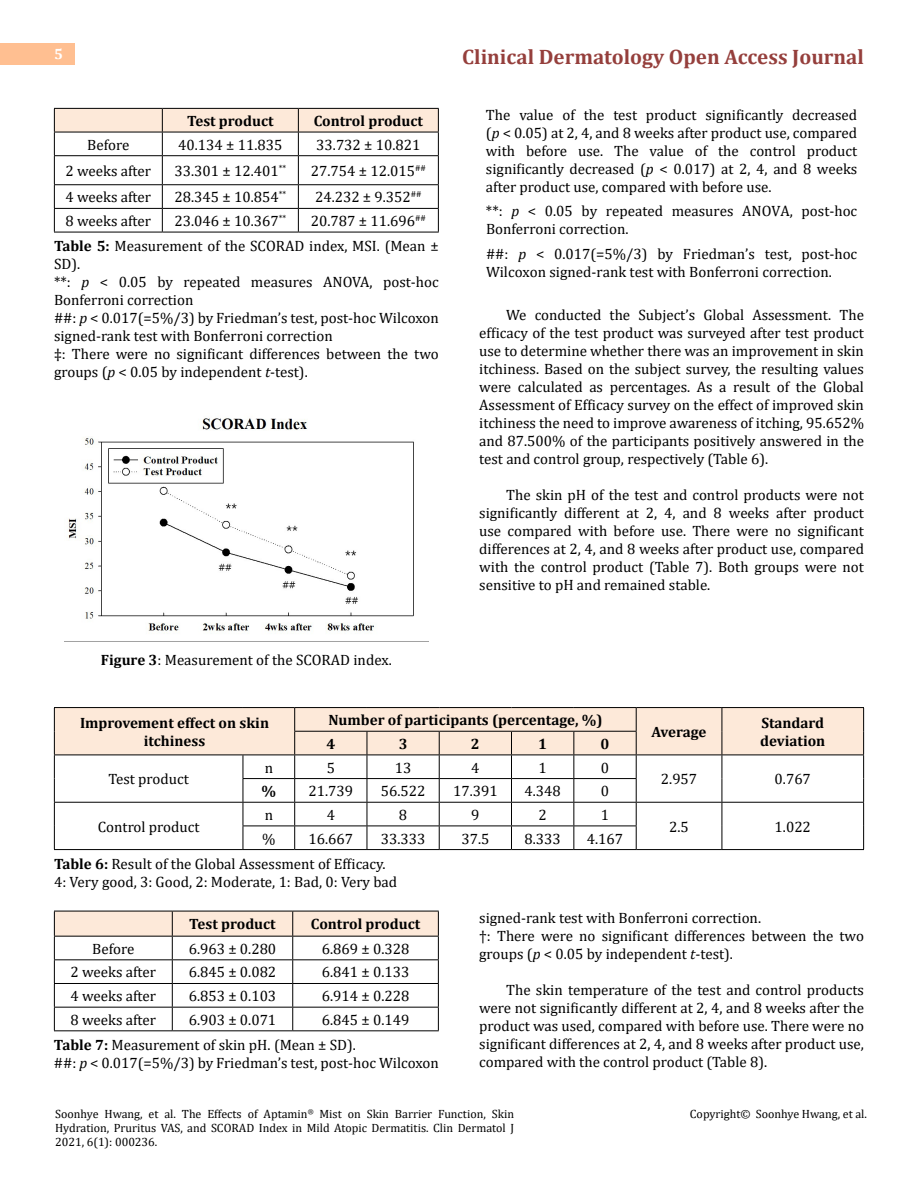
<style>
.page{position:relative;width:918px;height:1188px;background:#fff}
.page>*{position:absolute;margin:0;border:0;box-sizing:border-box;transform-origin:0 0}
.t1{font:700 21px "Cambria";color:#953f3c}
.t2{font:15px/18px "Cambria";color:#000}
.t3{font:700 15px/18px "Cambria";color:#000;text-align:center}
.t4{font:700 15px "Cambria";color:#fff}
.t5{font:12px/14.4px "Cambria";color:#000;text-align:justify}
.s1{font-weight:700}
.s2{font-style:italic}
</style>
<div class="page">
<div style="left:0;top:43px;width:75px;height:21px;background:#ffbf91"></div>
<hr style="left:54px;top:232px;width:108px;height:1px;background:#000">
<hr style="left:162px;top:232px;width:136px;height:1px;background:#000">
<hr style="left:298px;top:232px;width:141px;height:1px;background:#000">
<svg style="left:54px;top:108px;width:385px;height:124px"></svg>
<img style="left:68px;top:418px;width:346px;height:215px">
<hr style="left:54px;top:707px;width:189px;height:1px;background:#000">
<hr style="left:243px;top:707px;width:52px;height:1px;background:#000">
<hr style="left:295px;top:707px;width:72px;height:1px;background:#000">
<hr style="left:367px;top:707px;width:72px;height:1px;background:#000">
<hr style="left:439px;top:707px;width:72px;height:1px;background:#000">
<hr style="left:511px;top:707px;width:63px;height:1px;background:#000">
<hr style="left:574px;top:707px;width:62px;height:1px;background:#000">
<hr style="left:636px;top:707px;width:86px;height:1px;background:#000">
<hr style="left:722px;top:707px;width:142px;height:1px;background:#000">
<hr style="left:54px;top:849px;width:189px;height:1px;background:#000">
<hr style="left:636px;top:849px;width:86px;height:1px;background:#000">
<hr style="left:722px;top:849px;width:142px;height:1px;background:#000">
<svg style="left:54px;top:708px;width:810px;height:141px"></svg>
<hr style="left:243px;top:849px;width:52px;height:1px;background:#000">
<hr style="left:295px;top:849px;width:72px;height:1px;background:#000">
<hr style="left:367px;top:849px;width:72px;height:1px;background:#000">
<hr style="left:439px;top:849px;width:72px;height:1px;background:#000">
<hr style="left:511px;top:849px;width:63px;height:1px;background:#000">
<hr style="left:574px;top:849px;width:62px;height:1px;background:#000">
<hr style="left:54px;top:1030px;width:118px;height:1px;background:#000">
<hr style="left:172px;top:1030px;width:121px;height:1px;background:#000">
<hr style="left:293px;top:1030px;width:146px;height:1px;background:#000">
<svg style="left:54px;top:911px;width:385px;height:119px"></svg>
<p class="t4" style="left:54px;top:44px;width:10px">5</p>
<p class="t3" style="left:187px;top:111px;width:88px">Test product</p>
<p class="t3" style="left:314px;top:111px;width:111px">Control product</p>
<p class="t2" style="left:87px;top:136px;width:44px">Before</p>
<p class="t2" style="left:178px;top:136px;width:106px">40.134 ± 11.835</p>
<p class="t2" style="left:316px;top:136px;width:106px">33.732 ± 10.821</p>
<p class="t2" style="left:66px;top:162px;width:87px">2 weeks after</p>
<p class="t2" style="left:175px;top:162px;width:113px">33.301 ± 12.401<sup>**</sup></p>
<p class="t2" style="left:311px;top:162px;width:116px">27.754 ± 12.015<sup>##</sup></p>
<p class="t2" style="left:66px;top:188px;width:87px">4 weeks after</p>
<p class="t2" style="left:175px;top:188px;width:113px">28.345 ± 10.854<sup>**</sup></p>
<p class="t2" style="left:315px;top:188px;width:108px">24.232 ± 9.352<sup>##</sup></p>
<p class="t2" style="left:66px;top:212px;width:87px">8 weeks after</p>
<p class="t2" style="left:175px;top:212px;width:113px">23.046 ± 10.367<sup>**</sup></p>
<p class="t2" style="left:54px;top:208px;width:386px;line-height:25.2px;text-indent:257px">20.787 ± 11.696<sup>##<br></sup><span class="s1">Table 5:</span> Measurement of the SCORAD index, MSI. (Mean ±</p>
<p class="t2" style="left:54px;top:255px;width:386px">SD).<br>**: <span class="s2">p</span> &lt; 0.05 by repeated measures ANOVA, post-hoc Bonferroni correction<br>##: <span class="s2">p</span> &lt; 0.017(=5%/3) by Friedman’s test, post-hoc Wilcoxon signed-rank test with Bonferroni correction<br>‡: There were no significant differences between the two groups (<span class="s2">p</span> &lt; 0.05 by independent <span class="s2">t</span>-test).</p>
<p class="t2" style="left:101px;top:651px;width:292px"><span class="s1">Figure 3</span>: Measurement of the SCORAD index.</p>
<h1 class="t1" style="left:462px;top:42px;width:403px">Clinical Dermatology Open Access Journal</h1>
<p class="t2" style="left:486px;top:105px;width:373px;text-align:justify">The value of the test product significantly decreased (<span class="s2">p</span> &lt; 0.05) at 2, 4, and 8 weeks after product use, compared with before use. The value of the control product significantly decreased (<span class="s2">p</span> &lt; 0.017) at 2, 4, and 8 weeks after product use, compared with before use.</p>
<p class="t2" style="left:486px;top:202px;width:373px">**: <span class="s2">p</span> &lt; 0.05 by repeated measures ANOVA, post-hoc<br>Bonferroni correction.</p>
<p class="t2" style="left:486px;top:245px;width:373px">##: <span class="s2">p</span> &lt; 0.017(=5%/3) by Friedman’s test, post-hoc<br>Wilcoxon signed-rank test with Bonferroni correction.</p>
<p class="t2" style="left:479px;top:306px;width:386px;text-align:justify;text-indent:27px">We conducted the Subject’s Global Assessment. The efficacy of the test product was surveyed after test product use to determine whether there was an improvement in skin itchiness. Based on the subject survey, the resulting values were calculated as percentages. As a result of the Global Assessment of Efficacy survey on the effect of improved skin itchiness the need to improve awareness of itching, 95.652% and 87.500% of the participants positively answered in the test and control group, respectively (Table 6).</p>
<p class="t2" style="left:479px;top:486px;width:386px;text-align:justify;text-indent:27px">The skin pH of the test and control products were not significantly different at 2, 4, and 8 weeks after product use compared with before use. There were no significant differences at 2, 4, and 8 weeks after product use, compared with the control product (Table 7). Both groups were not sensitive to pH and remained stable.</p>
<p class="t3" style="left:80px;top:713px;width:191px">Improvement effect on skin itchiness</p>
<p class="t3" style="left:328px;top:711px;width:276px">Number of participants (percentage, %)</p>
<p class="t3" style="left:761px;top:713px;width:64px">Standard</p>
<p class="t3" style="left:652px;top:722px;width:57px">Average</p>
<p class="t3" style="left:326px;top:734px;width:10px">4</p>
<p class="t3" style="left:399px;top:734px;width:10px">3</p>
<p class="t3" style="left:471px;top:734px;width:10px">2</p>
<p class="t3" style="left:538px;top:734px;width:10px">1</p>
<p class="t3" style="left:601px;top:734px;width:10px">0</p>
<p class="t3" style="left:760px;top:731px;width:67px">deviation</p>
<p class="t2" style="left:108px;top:770px;width:82px">Test product</p>
<p class="t2" style="left:265px;top:758px;width:10px">n</p>
<p class="t2" style="left:327px;top:758px;width:10px">5</p>
<p class="t2" style="left:395px;top:758px;width:18px">13</p>
<p class="t2" style="left:471px;top:758px;width:10px">4</p>
<p class="t2" style="left:539px;top:758px;width:10px">1</p>
<p class="t2" style="left:601px;top:758px;width:10px">0</p>
<p class="t3" style="left:262px;top:782px;width:16px">%</p>
<p class="t2" style="left:309px;top:782px;width:46px">21.739</p>
<p class="t2" style="left:381px;top:782px;width:46px">56.522</p>
<p class="t2" style="left:453px;top:782px;width:46px">17.391</p>
<p class="t2" style="left:525px;top:782px;width:38px">4.348</p>
<p class="t2" style="left:601px;top:782px;width:10px">0</p>
<p class="t2" style="left:661px;top:770px;width:38px">2.957</p>
<p class="t2" style="left:775px;top:770px;width:38px">0.767</p>
<p class="t2" style="left:265px;top:806px;width:10px">n</p>
<p class="t2" style="left:327px;top:806px;width:10px">4</p>
<p class="t2" style="left:399px;top:806px;width:10px">8</p>
<p class="t2" style="left:471px;top:806px;width:10px">9</p>
<p class="t2" style="left:539px;top:806px;width:10px">2</p>
<p class="t2" style="left:601px;top:806px;width:10px">1</p>
<p class="t2" style="left:98px;top:818px;width:103px">Control product</p>
<p class="t2" style="left:669px;top:818px;width:21px">2.5</p>
<p class="t2" style="left:775px;top:818px;width:38px">1.022</p>
<p class="t2" style="left:262px;top:829px;width:15px">%</p>
<p class="t2" style="left:309px;top:829px;width:46px">16.667</p>
<p class="t2" style="left:381px;top:829px;width:46px">33.333</p>
<p class="t2" style="left:461px;top:829px;width:30px">37.5</p>
<p class="t2" style="left:525px;top:829px;width:38px">8.333</p>
<p class="t2" style="left:587px;top:829px;width:38px">4.167</p>
<p class="t2" style="left:54px;top:855px;width:345px"><span class="s1">Table 6:</span> Result of the Global Assessment of Efficacy.<br>4: Very good, 3: Good, 2: Moderate, 1: Bad, 0: Very bad</p>
<p class="t3" style="left:189px;top:915px;width:88px">Test product</p>
<p class="t3" style="left:311px;top:915px;width:111px">Control product</p>
<p class="t2" style="left:92px;top:940px;width:44px">Before</p>
<p class="t2" style="left:189px;top:940px;width:89px">6.963 ± 0.280</p>
<p class="t2" style="left:322px;top:940px;width:89px">6.869 ± 0.328</p>
<p class="t2" style="left:71px;top:963px;width:87px">2 weeks after</p>
<p class="t2" style="left:189px;top:963px;width:89px">6.845 ± 0.082</p>
<p class="t2" style="left:322px;top:963px;width:89px">6.841 ± 0.133</p>
<p class="t2" style="left:71px;top:987px;width:87px">4 weeks after</p>
<p class="t2" style="left:189px;top:987px;width:89px">6.853 ± 0.103</p>
<p class="t2" style="left:322px;top:987px;width:89px">6.914 ± 0.228</p>
<p class="t2" style="left:71px;top:1011px;width:87px">8 weeks after</p>
<p class="t2" style="left:189px;top:1011px;width:89px">6.903 ± 0.071</p>
<p class="t2" style="left:479px;top:909px;width:386px">signed-rank test with Bonferroni correction.<br>†: There were no significant differences between the two groups (<span class="s2">p</span> &lt; 0.05 by independent <span class="s2">t</span>-test).</p>
<p class="t2" style="left:479px;top:981px;width:386px;text-align:justify;text-indent:27px">The skin temperature of the test and control products were not significantly different at 2, 4, and 8 weeks after the product was used, compared with before use. There were no significant differences at 2, 4, and 8 weeks after product use, compared with the control product (Table 8).</p>
<p class="t2" style="left:54px;top:1007px;width:357px;line-height:25.2px;text-indent:268px">6.845 ± 0.149<br><span class="s1">Table 7:</span> Measurement of skin pH. (Mean ± SD).</p>
<p class="t2" style="left:54px;top:1054px;width:386px">##: <span class="s2">p</span> &lt; 0.017(=5%/3) by Friedman’s test, post-hoc Wilcoxon</p>
<p class="t5" style="left:55px;top:1106px;width:460px">Soonhye Hwang, et al. The Effects of Aptamin<sup>®</sup> Mist on Skin Barrier Function, Skin Hydration, Pruritus VAS, and SCORAD Index in Mild Atopic Dermatitis. Clin Dermatol J 2021, 6(1): 000236.</p>
<p class="t5" style="left:690px;top:1106px;width:179px">Copyright© Soonhye Hwang, et al.</p>
</div>
